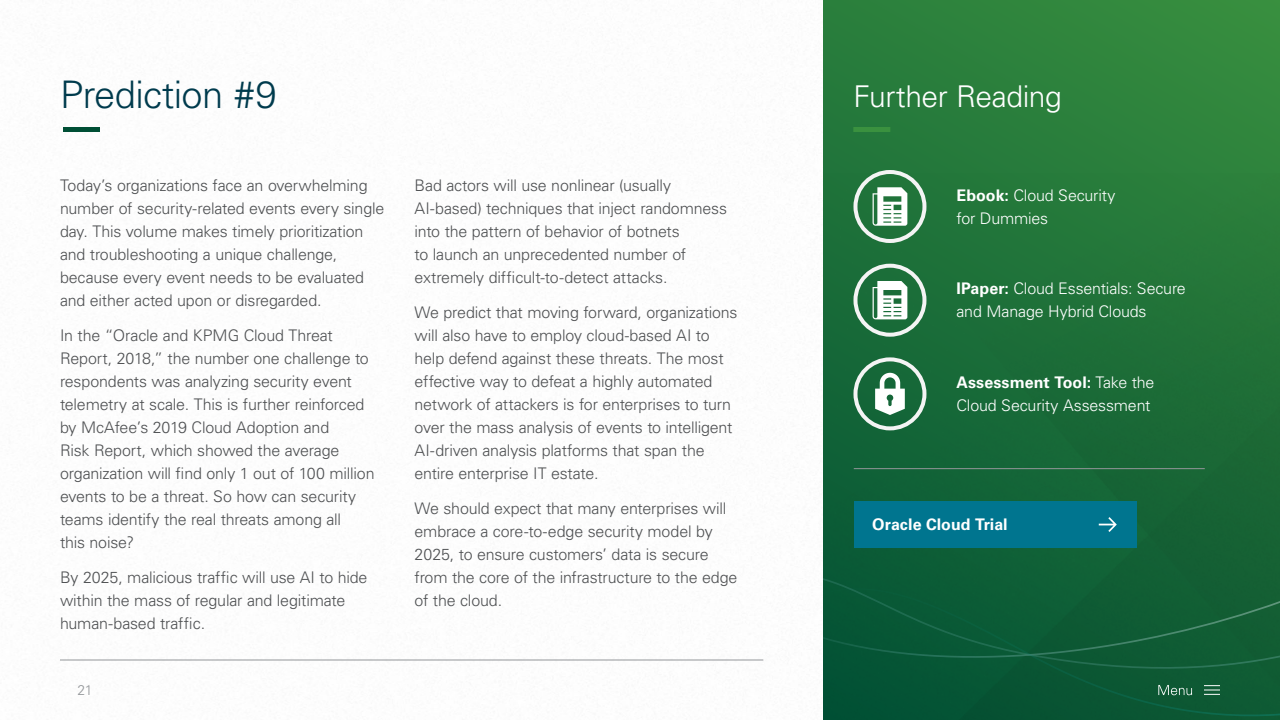
<style>
.page{position:relative;width:1280px;height:720px;background:#fff}
.page>*{position:absolute;margin:0;border:0;box-sizing:border-box;transform-origin:0 0}
.Page_Header_38_42{font:300 38px "Univers LT Std";letter-spacing:-.015em;color:#003b4d}
.Did_you_know_header{font:300 30px "Univers LT Std";letter-spacing:-.015em;color:#fff}
.Body_Copy_16_23{font:300 16px/23px "Univers LT Std";letter-spacing:-.01em;color:#4e5052}
.Body_Copy_16_23-2{font:300 16px/23px "Univers LT Std";letter-spacing:-.01em;color:#fff}
.Body_Copy_16_23-3{font:700 16px "Univers LT Std";color:#fff}
.t1{font:300 14px "Univers LT Std";color:#939699}
.s1{font-weight:700}
</style>
<div class="page">
<div style="left:823px;top:0;width:457px;height:720px;background:#2c823d"></div>
<img style="left:823px;top:174px;width:457px;height:336px">
<svg style="left:823px;top:510px;width:457px;height:27px"></svg>
<svg style="left:823px;top:537px;width:457px;height:183px"></svg>
<svg style="left:875px;top:373px;width:30px;height:42px"></svg>
<div style="left:853px;top:357px;width:73px;height:73px;border:4px solid #f4f4f4;border-radius:50%"></div>
<svg style="left:873px;top:187px;width:34px;height:39px"></svg>
<div style="left:853px;top:170px;width:73px;height:73px;border:4px solid #f4f4f4;border-radius:50%"></div>
<svg style="left:873px;top:281px;width:34px;height:38px"></svg>
<div style="left:853px;top:264px;width:73px;height:73px;border:4px solid #f4f4f4;border-radius:50%"></div>
<div style="left:853px;top:127px;width:37px;height:5px;background:#3a913f"></div>
<div style="left:63px;top:127px;width:37px;height:5px;background:#004f35"></div>
<hr style="left:60px;top:660px;width:703px;height:1px;background:#939699">
<div style="left:854px;top:501px;width:282px;height:47px;background:#00758f"></div>
<svg style="left:1099px;top:517px;width:18px;height:15px"></svg>
<hr style="left:854px;top:468px;width:351px;height:1px;background:#939699">
<svg style="left:1158px;top:685px;width:62px;height:10px"></svg>
<p class="Page_Header_38_42" style="left:60px;top:71px;width:218px">Prediction #9</p>
<p class="Body_Copy_16_23" style="left:60px;top:173px;width:326px">Today’s organizations face an overwhelming number of security-related events every single day. This volume makes timely prioritization and troubleshooting a unique challenge, because every event needs to be evaluated and either acted upon or disregarded.</p>
<p class="Body_Copy_16_23" style="left:60px;top:323px;width:316px">In the “Oracle and KPMG Cloud Threat Report, 2018,” the number one challenge to respondents was analyzing security event telemetry at scale. This is further reinforced by McAfee’s 2019 Cloud Adoption and<br>Risk Report, which showed the average organization will find only 1 out of 100 million events to be a threat. So how can security teams identify the real threats among all<br>this noise?</p>
<p class="Body_Copy_16_23" style="left:60px;top:565px;width:309px">By 2025, malicious traffic will use AI to hide within the mass of regular and legitimate human-based traffic.</p>
<p class="t1" style="left:78px;top:682px;width:17px">21</p>
<p class="Body_Copy_16_23" style="left:415px;top:173px;width:314px">Bad actors will use nonlinear (usually AI-based) techniques that inject randomness into the pattern of behavior of botnets<br>to launch an unprecedented number of extremely difficult-to-detect attacks.</p>
<p class="Body_Copy_16_23" style="left:415px;top:300px;width:325px">We predict that moving forward, organizations will also have to employ cloud-based AI to help defend against these threats. The most effective way to defeat a highly automated network of attackers is for enterprises to turn over the mass analysis of events to intelligent AI-driven analysis platforms that span the entire enterprise IT estate.</p>
<p class="Body_Copy_16_23" style="left:415px;top:496px;width:324px">We should expect that many enterprises will embrace a core-to-edge security model by 2025, to ensure customers’ data is secure from the core of the infrastructure to the edge of the cloud.</p>
<p class="Did_you_know_header" style="left:853px;top:78px;width:210px">Further Reading</p>
<p class="Body_Copy_16_23-2" style="left:956px;top:184px;width:161px"><span class="s1">Ebook:</span> Cloud Security for Dummies</p>
<p class="Body_Copy_16_23-2" style="left:956px;top:277px;width:231px"><span class="s1">IPaper:</span> Cloud Essentials: Secure and Manage Hybrid Clouds</p>
<p class="Body_Copy_16_23-2" style="left:956px;top:371px;width:199px"><span class="s1">Assessment Tool:</span> Take the<br>Cloud Security Assessment</p>
<p class="Body_Copy_16_23-3" style="left:872px;top:515px;width:137px">Oracle Cloud Trial</p>
</div>
